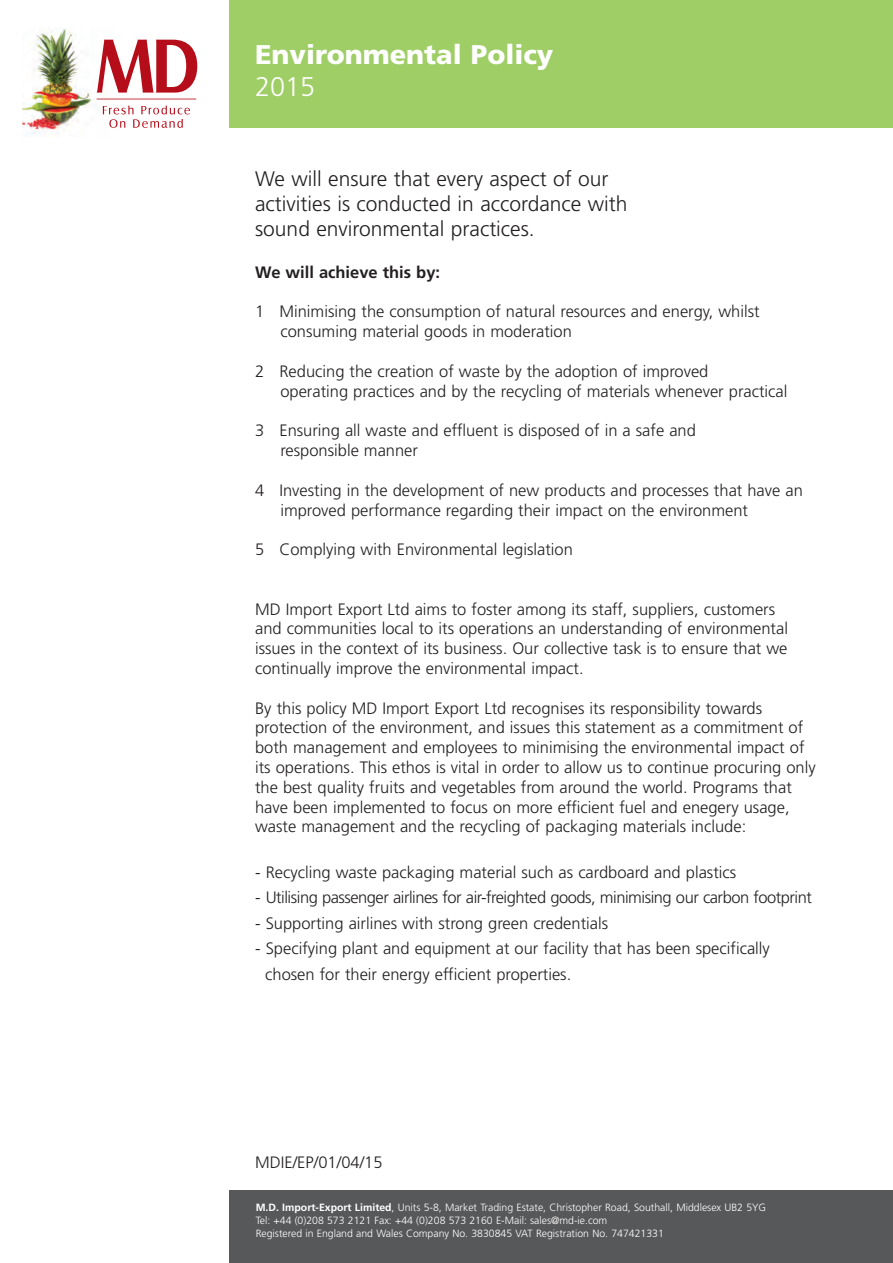
<style>
.page{position:relative;width:893px;height:1263px;background:#fff}
.page>*{position:absolute;margin:0;border:0;box-sizing:border-box;transform-origin:0 0}
.t1{font:900 27px "Frutiger";color:#fff}
.t2{font:300 27px "Frutiger";color:#fff}
.t3{font:300 21px/25.2px "Frutiger";color:#231f20}
.t4{font:300 16.5px/19.8px "Frutiger";color:#231f20}
.t5{font:300 16.5px "Frutiger";letter-spacing:-.03em;color:#231f20}
.t6{font:700 16.5px "Frutiger";color:#231f20}
.t7{font:300 10.5px/12.6px "Frutiger";color:#fff}
.s1{font-weight:700}
</style>
<div class="page">
<img style="left:23px;top:29px;width:91px;height:106px">
<svg style="left:96px;top:40px;width:101px;height:88px"></svg>
<div style="left:230px;top:0;width:663px;height:128px;background:#9fce66"></div>
<div style="left:230px;top:1191px;width:663px;height:72px;background:#57585a"></div>
<h1 class="t1" style="left:255px;top:44px;width:300px">Environmental Policy</h1>
<h1 class="t2" style="left:255px;top:76px;width:62px">2015</h1>
<p class="t3" style="left:255px;top:168px;width:374px">We will ensure that every aspect of our activities is conducted in accordance with sound environmental practices.</p>
<p class="t6" style="left:255px;top:265px;width:186px">We will achieve this by:</p>
<p class="t4" style="left:280px;top:303px;width:481px;text-indent:-25px">1 Minimising the consumption of natural resources and energy, whilst consuming material goods in moderation</p>
<p class="t4" style="left:280px;top:362px;width:509px;text-indent:-25px">2 Reducing the creation of waste by the adoption of improved<br>operating practices and by the recycling of materials whenever practical</p>
<p class="t4" style="left:280px;top:422px;width:417px;text-indent:-25px">3 Ensuring all waste and effluent is disposed of in a safe and responsible manner</p>
<p class="t4" style="left:280px;top:481px;width:524px;text-indent:-25px">4 Investing in the development of new products and processes that have an improved performance regarding their impact on the environment</p>
<p class="t4" style="left:255px;top:541px;width:319px">5 Complying with Environmental legislation</p>
<p class="t4" style="left:255px;top:600px;width:534px">MD Import Export Ltd aims to foster among its staff, suppliers, customers and communities local to its operations an understanding of environmental issues in the context of its business. Our collective task is to ensure that we continually improve the environmental impact.</p>
<p class="t4" style="left:255px;top:699px;width:562px">By this policy MD Import Export Ltd recognises its responsibility towards protection of the environment, and issues this statement as a commitment of both management and employees to minimising the environmental impact of its operations. This ethos is vital in order to allow us to continue procuring only the best quality fruits and vegetables from around the world. Programs that have been implemented to focus on more efficient fuel and enegery usage, waste management and the recycling of packaging materials include:</p>
<p class="t4" style="left:255px;top:863px;width:483px">- Recycling waste packaging material such as cardboard and plastics</p>
<p class="t5" style="left:255px;top:891px;width:558px">- Utilising passenger airlines for air-freighted goods, minimising our carbon footprint</p>
<p class="t4" style="left:255px;top:914px;width:355px">- Supporting airlines with strong green credentials</p>
<p class="t4" style="left:265px;top:937px;width:506px;line-height:25.5px;text-indent:-10px">- Specifying plant and equipment at our facility that has been specifically chosen for their energy efficient properties.</p>
<p class="t4" style="left:255px;top:1154px;width:129px">MDIE/EP/01/04/15</p>
<p class="t7" style="left:256px;top:1202px;width:512px"><span class="s1">M.D. Import-Export Limited</span>, Units 5-8, Market Trading Estate, Christopher Road, Southall, Middlesex UB2 5YG<br>Tel: +44 (0)208 573 2121 Fax: +44 (0)208 573 2160 E-Mail: sales@md-ie.com<br>Registered in England and Wales Company No. 3830845 VAT Registration No. 747421331</p>
</div>
